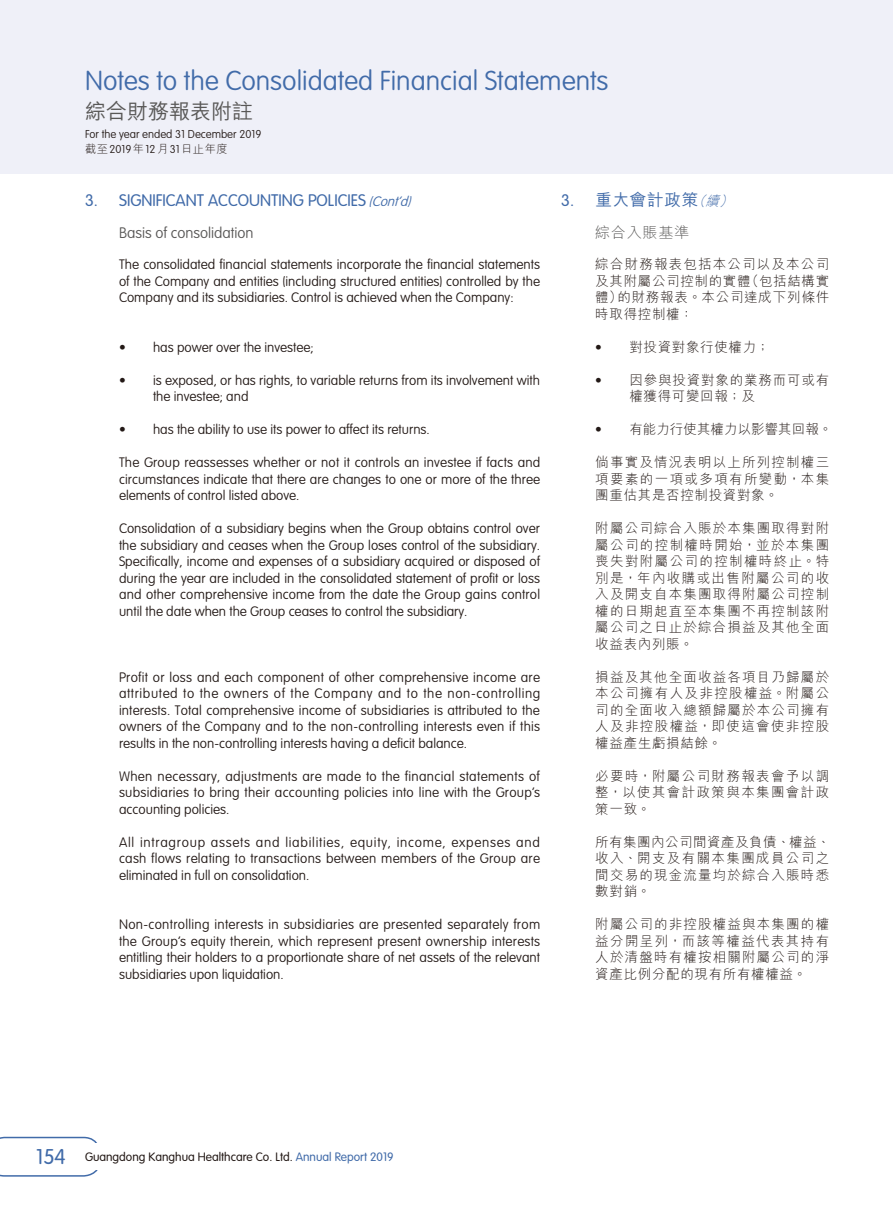
<style>
.page{position:relative;width:893px;height:1212px;background:#fff}
.page>*{position:absolute;margin:0;border:0;box-sizing:border-box;transform-origin:0 0}
.t1{font:100 27px "VAG Rounded Std";color:#416ba9}
.t2{font:500 21px "M Hei HK";color:#595857}
.t3{font:300 16.5px "VAG Rounded Std";color:#416ba9}
.t4{font:500 16.5px "M Hei HK";letter-spacing:.05em;color:#416ba9}
.t5{font:100 15px "VAG Rounded Std";color:#595857}
.t6{font:300 15px "M Hei HK";letter-spacing:.05em;color:#595857}
.t7{font:100 13.5px/16.5px "VAG Rounded Std";color:#231916;text-align:justify}
.t8{font:300 13.5px/16.5px "M Hei HK";letter-spacing:.09em;color:#231916;text-align:justify}
.t9{font:300 13.5px/16.5px "M Hei HK";letter-spacing:.06em;color:#231916}
.t10{font:300 13.5px "M Hei HK";letter-spacing:.005em;color:#231916}
.t11{font:300 13.5px "M Hei HK";letter-spacing:.05em;color:#231916}
.t12{font:300 12px "VAG Rounded Std";color:#231916}
.t13{font:100 11.25px "VAG Rounded Std";color:#231916}
.t14{font:300 11.25px "M Hei HK";letter-spacing:.05em;color:#231916}
.s1{font-family:"VAG Rounded Std";font-weight:100}
.s2{font-weight:100;font-style:italic;font-size:13.5px}
.s3{font-family:"VAG Rounded Std";font-weight:300}
.s4{font-weight:300;font-style:italic;font-size:13.5px}
.s5{font-size:21px;color:#416ba9}
.s6{color:#416ba9}
</style>
<div class="page">
<div style="left:0;top:0;width:893px;height:174px;background:#eff0f8"></div>
<svg style="left:0;top:1137px;width:98px;height:39px"></svg>
<div style="left:85px;top:1143px;width:386px;height:27px;background:#fff"></div>
<h1 class="t1" style="left:85px;top:66px;width:525px">Notes to the Consolidated Financial Statements</h1>
<h2 class="t2" style="left:85px;top:96px;width:169px">綜合財務報表附註</h2>
<p class="t13" style="left:85px;top:127px;width:178px">For the year ended 31 December 2019</p>
<p class="t14" style="left:85px;top:143px;width:144px">截至<span class="s1">2019</span>年<span class="s1">12</span>月<span class="s1">31</span>日止年度</p>
<p class="t3" style="left:85px;top:191px;width:331px">3. SIGNIFICANT ACCOUNTING POLICIES <span class="s2">(Cont’d)</span></p>
<p class="t5" style="left:119px;top:224px;width:136px">Basis of consolidation</p>
<p class="t7" style="left:119px;top:257px;width:422px">The consolidated financial statements incorporate the financial statements of the Company and entities (including structured entities) controlled by the Company and its subsidiaries. Control is achieved when the Company:</p>
<p class="t7" style="left:119px;top:339px;width:196px">• has power over the investee;</p>
<p class="t7" style="left:153px;top:372px;width:388px;text-indent:-34px">• is exposed, or has rights, to variable returns from its involvement with the investee; and</p>
<p class="t7" style="left:119px;top:422px;width:312px">• has the ability to use its power to affect its returns.</p>
<p class="t7" style="left:119px;top:455px;width:423px">The Group reassesses whether or not it controls an investee if facts and circumstances indicate that there are changes to one or more of the three elements of control listed above.</p>
<p class="t7" style="left:119px;top:521px;width:422px">Consolidation of a subsidiary begins when the Group obtains control over the subsidiary and ceases when the Group loses control of the subsidiary.<br>Specifically, income and expenses of a subsidiary acquired or disposed of during the year are included in the consolidated statement of profit or loss and other comprehensive income from the date the Group gains control until the date when the Group ceases to control the subsidiary.</p>
<p class="t7" style="left:119px;top:669px;width:423px">Profit or loss and each component of other comprehensive income are attributed to the owners of the Company and to the non-controlling interests. Total comprehensive income of subsidiaries is attributed to the owners of the Company and to the non-controlling interests even if this results in the non-controlling interests having a deficit balance.</p>
<p class="t7" style="left:119px;top:768px;width:423px">When necessary, adjustments are made to the financial statements of subsidiaries to bring their accounting policies into line with the Group’s accounting policies.</p>
<p class="t7" style="left:119px;top:834px;width:422px">All intragroup assets and liabilities, equity, income, expenses and cash flows relating to transactions between members of the Group are eliminated in full on consolidation.</p>
<p class="t7" style="left:119px;top:917px;width:423px">Non-controlling interests in subsidiaries are presented separately from the Group’s equity therein, which represent present ownership interests entitling their holders to a proportionate share of net assets of the relevant subsidiaries upon liquidation.</p>
<p class="t4" style="left:561px;top:188px;width:176px"><span class="s3">3.</span> 重大會計政策<span class="s4">（續）</span></p>
<p class="t6" style="left:595px;top:225px;width:95px">綜合入賬基準</p>
<p class="t8" style="left:595px;top:256px;width:235px">綜合財務報表包括本公司以及本公司及其附屬公司控制的實體（包括結構實體）的財務報表。本公司達成下列條件時取得控制權：</p>
<p class="t11" style="left:595px;top:340px;width:176px"><span class="s1">•</span> 對投資對象行使權力；</p>
<p class="t9" style="left:629px;top:371px;width:201px;text-indent:-34px"><span class="s1">•</span> 因參與投資對象的業務而可或有權獲得可變回報；及</p>
<p class="t10" style="left:595px;top:423px;width:239px"><span class="s1">•</span> 有能力行使其權力以影響其回報。</p>
<p class="t8" style="left:595px;top:454px;width:235px">倘事實及情況表明以上所列控制權三項要素的一項或多項有所變動，本集團重估其是否控制投資對象。</p>
<p class="t8" style="left:595px;top:520px;width:235px">附屬公司綜合入賬於本集團取得對附屬公司的控制權時開始，並於本集團喪失對附屬公司的控制權時終止。特別是，年內收購或出售附屬公司的收入及開支自本集團取得附屬公司控制權的日期起直至本集團不再控制該附屬公司之日止於綜合損益及其他全面收益表內列賬。</p>
<p class="t8" style="left:595px;top:668px;width:235px">損益及其他全面收益各項目乃歸屬於本公司擁有人及非控股權益。附屬公司的全面收入總額歸屬於本公司擁有人及非控股權益，即使這會使非控股權益產生虧損結餘。</p>
<p class="t8" style="left:595px;top:767px;width:235px">必要時，附屬公司財務報表會予以調整，以使其會計政策與本集團會計政策一致。</p>
<p class="t8" style="left:595px;top:833px;width:236px">所有集團內公司間資產及負債、權益、收入、開支及有關本集團成員公司之間交易的現金流量均於綜合入賬時悉數對銷。</p>
<p class="t8" style="left:595px;top:916px;width:235px">附屬公司的非控股權益與本集團的權益分開呈列，而該等權益代表其持有人於清盤時有權按相關附屬公司的淨資產比例分配的現有所有權權益。</p>
<p class="t12" style="left:36px;top:1149px;width:359px"><span class="s5">154</span> Guangdong Kanghua Healthcare Co. Ltd. <span class="s6">Annual Report 2019</span></p>
</div>
